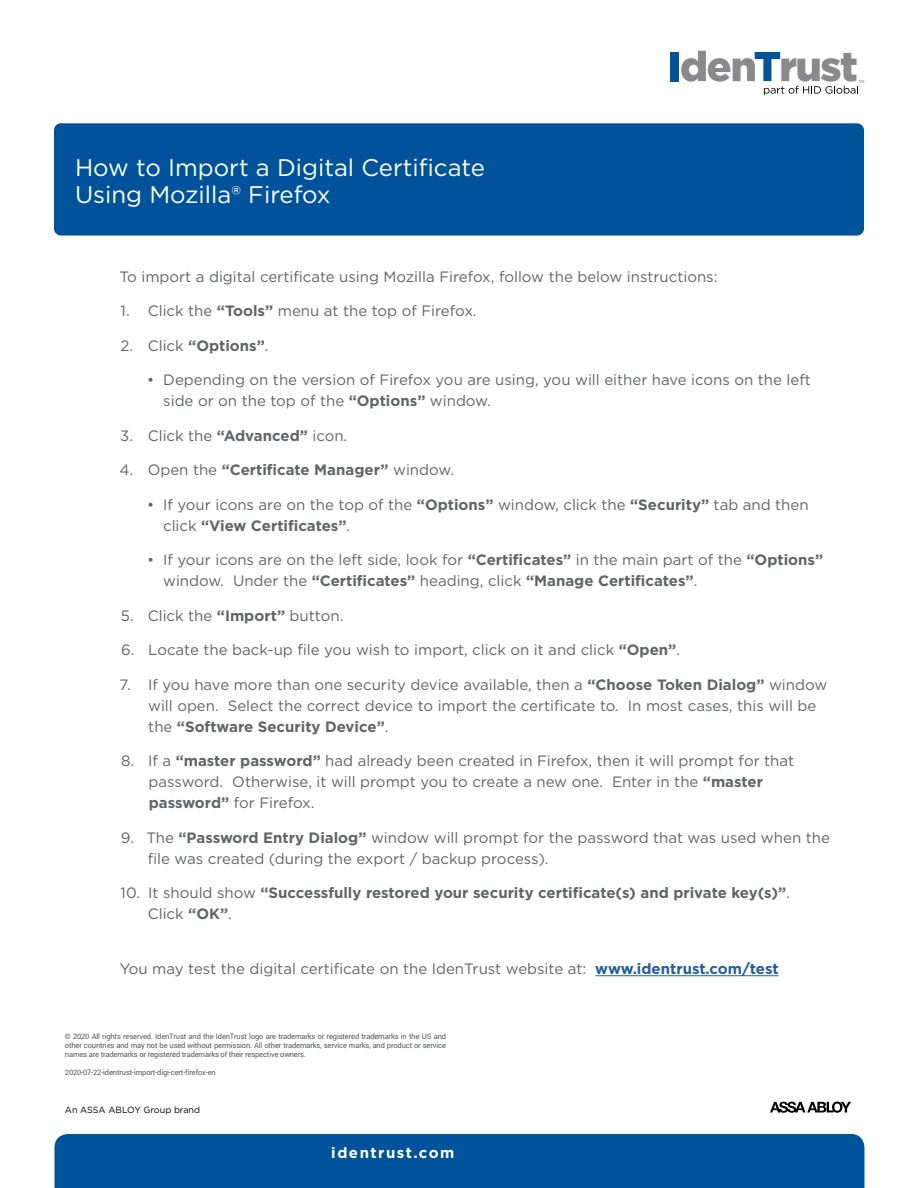
<style>
.page{position:relative;width:918px;height:1188px;background:#fff}
.page>*{position:absolute;margin:0;border:0;box-sizing:border-box;transform-origin:0 0}
.t1{font:24px "Gotham";color:#fff}
.Body{font:15px/21px "Gotham";color:#636466}
.t2{font:700 15px/21px "Gotham";color:#636466}
.t3{font:700 15px "Gotham";letter-spacing:.1em;color:#fff}
.t4{font:9px "Gotham";color:#000}
.t5{font:7.5px/9px "Roboto";letter-spacing:-.02em;color:#58595b;text-align:justify}
.t6{font:4.2px "Arial";color:#8a8a8c;scale:.94 1}
.s1{font-weight:700}
.s2{font-weight:400}
.s3{font-weight:700;color:#215e9e}
</style>
<div class="page">
<div style="left:54px;top:123px;width:810px;height:113px;background:#00539b;border-radius:7px"></div>
<div style="left:670px;top:52px;width:8px;height:29px;background:#00549c"></div>
<svg style="left:681px;top:51px;width:177px;height:44px"></svg>
<hr style="left:595px;top:975px;width:184px;height:1px;background:#215e9e">
<div style="left:54px;top:1134px;width:810px;height:54px;background:#00539b"></div>
<svg style="left:770px;top:1102px;width:81px;height:11px"></svg>
<p class="t6" style="left:859px;top:78px;width:7px">TM</p>
<p class="t1" style="left:75px;top:152px;width:412px">How to Import a Digital Certificate</p>
<p class="t1" style="left:75px;top:179px;width:257px">Using Mozilla® Firefox</p>
<p class="Body" style="left:119px;top:266px;width:600px">To import a digital certificate using Mozilla Firefox, follow the below instructions:</p>
<p class="Body" style="left:121px;top:300px;width:357px">1. Click the <span class="s1">“Tools”</span> menu at the top of Firefox.</p>
<p class="t2" style="left:121px;top:335px;width:150px"><span class="s2">2. Click</span> “Options”<span class="s2">.</span></p>
<p class="Body" style="left:163px;top:369px;width:649px;text-indent:-16px">• Depending on the version of Firefox you are using, you will either have icons on the left side or on the top of the <span class="s1">“Options”</span> window.</p>
<p class="Body" style="left:120px;top:425px;width:228px">3. Click the <span class="s1">“Advanced”</span> icon.</p>
<p class="t2" style="left:119px;top:460px;width:336px"><span class="s2">4. Open the</span> “Certificate Manager” <span class="s2">window.</span></p>
<p class="Body" style="left:163px;top:494px;width:647px;text-indent:-16px">• If your icons are on the top of the <span class="s1">“Options”</span> window, click the <span class="s1">“Security”</span> tab and then click <span class="s1">“View Certificates”</span>.</p>
<p class="Body" style="left:163px;top:549px;width:662px;text-indent:-16px">• If your icons are on the left side, look for <span class="s1">“Certificates”</span> in the main part of the <span class="s1">“Options” </span>window. Under the <span class="s1">“Certificates”</span> heading, click <span class="s1">“Manage Certificates”</span>.</p>
<p class="Body" style="left:121px;top:605px;width:224px">5. Click the <span class="s1">“Import”</span> button.</p>
<p class="Body" style="left:121px;top:639px;width:561px">6. Locate the back-up file you wish to import, click on it and click <span class="s1">“Open”</span>.</p>
<p class="Body" style="left:148px;top:674px;width:681px;text-indent:-29px">7. If you have more than one security device available, then a <span class="s1">“Choose Token Dialog”</span> window will open. Select the correct device to import the certificate to. In most cases, this will be the <span class="s1">“Software Security Device”</span>.</p>
<p class="Body" style="left:148px;top:750px;width:647px;text-indent:-27px">8. If a <span class="s1">“master password”</span> had already been created in Firefox, then it will prompt for that password. Otherwise, it will prompt you to create a new one. Enter in the <span class="s1">“master password”</span> for Firefox.</p>
<p class="Body" style="left:148px;top:827px;width:684px;text-indent:-27px">9. The <span class="s1">“Password Entry Dialog”</span> window will prompt for the password that was used when the file was created (during the export / backup process).</p>
<p class="t2" style="left:148px;top:883px;width:644px;text-indent:-27px"><span class="s2">10. It should show</span> “Successfully restored your security certificate(s) and private key(s)”<span class="s2">.<br>Click</span> “OK”<span class="s2">.</span></p>
<p class="Body" style="left:120px;top:958px;width:660px">You may test the digital certificate on the IdenTrust website at: <span class="s3">www.identrust.com/test</span></p>
<p class="t5" style="left:65px;top:1031px;width:383px">© 2020 All rights reserved. IdenTrust and the IdenTrust logo are trademarks or registered trademarks in the US and other countries and may not be used without permission. All other trademarks, service marks, and product or service names are trademarks or registered trademarks of their respective owners.</p>
<p class="t5" style="left:65px;top:1067px;width:152px">2020-07-22-identrust-import-digi-cert-firefox-en</p>
<p class="t4" style="left:65px;top:1104px;width:137px">An ASSA ABLOY Group brand</p>
<p class="t3" style="left:331px;top:1142px;width:125px">identrust.com</p>
</div>
